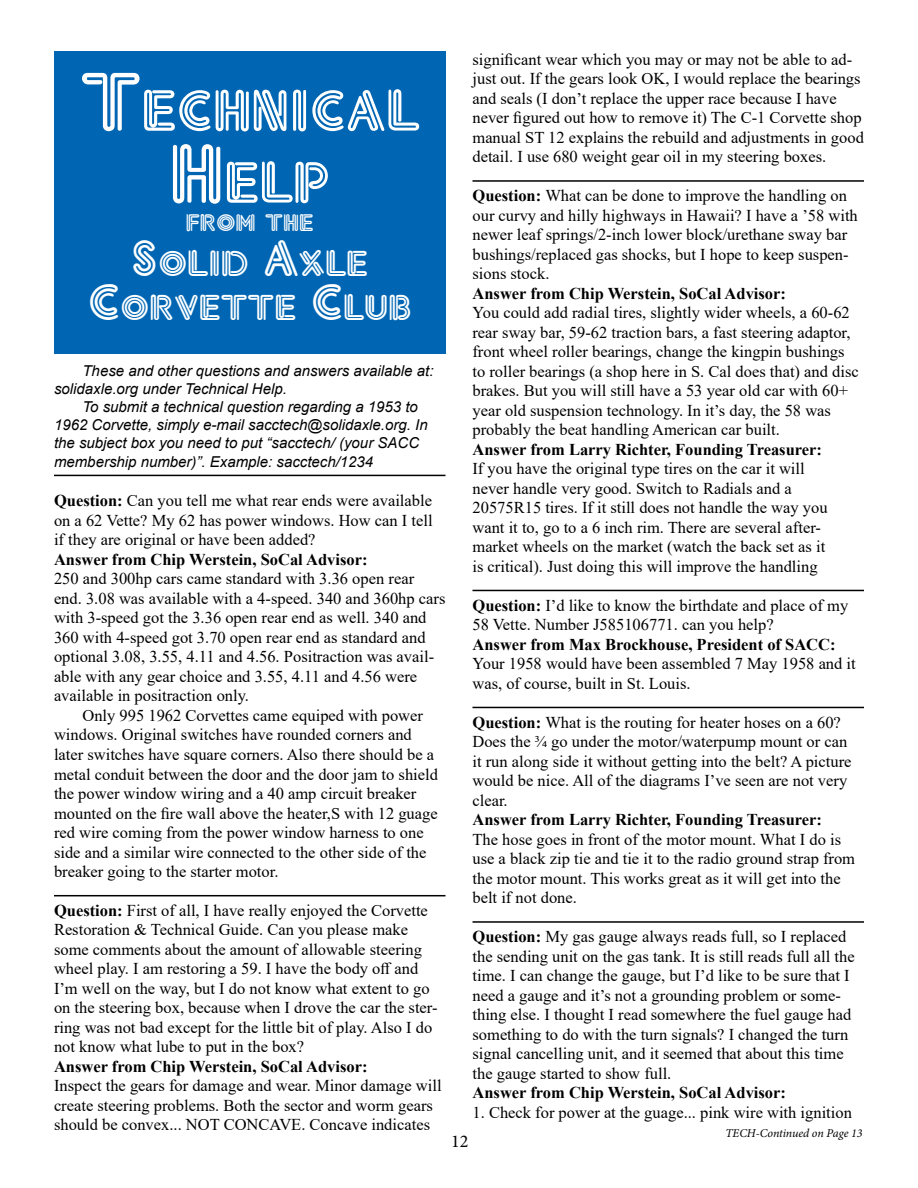
<style>
.page{position:relative;width:918px;height:1188px;background:#fff}
.page>*{position:absolute;margin:0;border:0;box-sizing:border-box;transform-origin:0 0}
.t1{font:50.4px/72px "Voltage Normal";color:#fff;text-align:center}
.t2{font:31.5px/43.5px "Voltage Normal";color:#fff;text-align:center}
.t3{font:21px "Voltage Normal";color:#fff}
.t4{font:18px "Minion Pro";color:#000}
.t5{font:16.5px/19.5px "Times New Roman";color:#000}
.t6{font:700 16.5px "Times New Roman";color:#000}
.t7{font:italic 15px/18px "Arial";color:#000}
.t8{font:italic 12px "Minion Pro";letter-spacing:-.01em;color:#000}
.s1{font-size:72px}
.s2{font-size:45px}
.s3{font-weight:700}
</style>
<div class="page">
<hr style="left:472px;top:180px;width:392px;height:2px;background:#000">
<hr style="left:472px;top:590px;width:392px;height:1px;background:#000">
<hr style="left:472px;top:707px;width:392px;height:1px;background:#000">
<hr style="left:472px;top:921px;width:392px;height:2px;background:#000">
<hr style="left:54px;top:895px;width:392px;height:1px;background:#000">
<div style="left:54px;top:51px;width:392px;height:302px;background:#0066b3"></div>
<hr style="left:54px;top:475px;width:392px;height:1px;background:#000">
<h1 class="t1" style="left:80px;top:72px;width:341px"><span class="s1">T</span>ECHNICAL<br><span class="s1">H</span>ELP</h1>
<p class="t3" style="left:186px;top:208px;width:130px">FROM THE</p>
<h2 class="t2" style="left:88px;top:241px;width:325px"><span class="s2">S</span>OLID <span class="s2">A</span>XLE<br><span class="s2">C</span>ORVETTE <span class="s2">C</span>LUB</h2>
<p class="t7" style="left:54px;top:362px;width:381px;text-indent:28px">These and other questions and answers available at: solidaxle.org under Technical Help.</p>
<p class="t7" style="left:54px;top:398px;width:375px;text-indent:28px">To submit a technical question regarding a 1953 to<br>1962 Corvette, simply e-mail sacctech@solidaxle.org. In the subject box you need to put “sacctech/ (your SACC</p>
<p class="t7" style="left:54px;top:453px;width:321px">membership number)”. Example: sacctech/1234</p>
<p class="t5" style="left:54px;top:491px;width:380px;text-align:justify"><span class="s3">Question:</span> Can you tell me what rear ends were available on a 62 Vette? My 62 has power windows. How can I tell if they are original or have been added?</p>
<p class="t6" style="left:54px;top:548px;width:315px">Answer from Chip Werstein, SoCal Advisor:</p>
<p class="t5" style="left:54px;top:569px;width:393px">250 and 300hp cars came standard with 3.36 open rear end. 3.08 was available with a 4-speed. 340 and 360hp cars with 3-speed got the 3.36 open rear end as well. 340 and 360 with 4-speed got 3.70 open rear end as standard and optional 3.08, 3.55, 4.11 and 4.56. Positraction was avail&shy;able with any gear choice and 3.55, 4.11 and 4.56 were available in positraction only.</p>
<p class="t5" style="left:54px;top:705px;width:386px;text-indent:28px">Only 995 1962 Corvettes came equiped with power windows. Original switches have rounded corners and later switches have square corners. Also there should be a metal conduit between the door and the door jam to shield the power window wiring and a 40 amp circuit breaker mounted on the fire wall above the heater,S with 12 guage red wire coming from the power window harness to one side and a similar wire connected to the other side of the breaker going to the starter motor.</p>
<p class="t5" style="left:54px;top:900px;width:385px"><span class="s3">Question:</span> First of all, I have really enjoyed the Corvette Restoration &amp; Technical Guide. Can you please make some comments about the amount of allowable steering wheel play. I am restoring a 59. I have the body off and I’m well on the way, but I do not know what extent to go on the steering box, because when I drove the car the ster&shy;ring was not bad except for the little bit of play. Also I do not know what lube to put in the box?</p>
<p class="t6" style="left:54px;top:1055px;width:315px">Answer from Chip Werstein, SoCal Advisor:</p>
<p class="t5" style="left:54px;top:1076px;width:389px">Inspect the gears for damage and wear. Minor damage will create steering problems. Both the sector and worm gears should be convex... NOT CONCAVE. Concave indicates</p>
<p class="t5" style="left:472px;top:49px;width:393px">significant wear which you may or may not be able to ad&shy;just out. If the gears look OK, I would replace the bearings and seals (I don’t replace the upper race because I have never figured out how to remove it) The C-1 Corvette shop manual ST 12 explains the rebuild and adjustments in good detail. I use 680 weight gear oil in my steering boxes.</p>
<p class="t5" style="left:472px;top:185px;width:387px"><span class="s3">Question:</span> What can be done to improve the handling on our curvy and hilly highways in Hawaii? I have a ’58 with newer leaf springs/2-inch lower block/urethane sway bar bushings/replaced gas shocks, but I hope to keep suspen&shy;sions stock.</p>
<p class="t6" style="left:472px;top:281px;width:315px">Answer from Chip Werstein, SoCal Advisor:</p>
<p class="t5" style="left:472px;top:302px;width:388px">You could add radial tires, slightly wider wheels, a 60-62 rear sway bar, 59-62 traction bars, a fast steering adaptor, front wheel roller bearings, change the kingpin bushings to roller bearings (a shop here in S. Cal does that) and disc brakes. But you will still have a 53 year old car with 60+ year old suspension technology. In it’s day, the 58 was probably the beat handling American car built.</p>
<p class="t6" style="left:472px;top:437px;width:351px">Answer from Larry Richter, Founding Treasurer:</p>
<p class="t5" style="left:472px;top:458px;width:357px">If you have the original type tires on the car it will never handle very good. Switch to Radials and a 20575R15 tires. If it still does not handle the way you want it to, go to a 6 inch rim. There are several after&shy;market wheels on the market (watch the back set as it is critical). Just doing this will improve the handling</p>
<p class="t5" style="left:472px;top:595px;width:377px"><span class="s3">Question:</span> I’d like to know the birthdate and place of my<br>58 Vette. Number J585106771. can you help?</p>
<p class="t6" style="left:472px;top:632px;width:365px">Answer from Max Brockhouse, President of SACC:</p>
<p class="t5" style="left:472px;top:653px;width:385px">Your 1958 would have been assembled 7 May 1958 and it was, of course, built in St. Louis.</p>
<p class="t5" style="left:472px;top:712px;width:380px"><span class="s3">Question:</span> What is the routing for heater hoses on a 60?<br>Does the ¾ go under the motor/waterpump mount or can it run along side it without getting into the belt? A picture would be nice. All of the diagrams I’ve seen are not very clear.</p>
<p class="t6" style="left:472px;top:808px;width:351px">Answer from Larry Richter, Founding Treasurer:</p>
<p class="t5" style="left:472px;top:829px;width:384px">The hose goes in front of the motor mount. What I do is use a black zip tie and tie it to the radio ground strap from the motor mount. This works great as it will get into the belt if not done.</p>
<p class="t5" style="left:472px;top:926px;width:384px"><span class="s3">Question:</span> My gas gauge always reads full, so I replaced the sending unit on the gas tank. It is still reads full all the time. I can change the gauge, but I’d like to be sure that I need a gauge and it’s not a grounding problem or some&shy;thing else. I thought I read somewhere the fuel gauge had something to do with the turn signals? I changed the turn signal cancelling unit, and it seemed that about this time the gauge started to show full.</p>
<p class="t6" style="left:472px;top:1081px;width:315px">Answer from Chip Werstein, SoCal Advisor:</p>
<p class="t5" style="left:472px;top:1102px;width:381px">1. Check for power at the guage... pink wire with ignition</p>
<p class="t4" style="left:451px;top:1129px;width:19px">12</p>
<p class="t8" style="left:725px;top:1125px;width:139px">TECH-Continued on Page 13</p>
</div>
